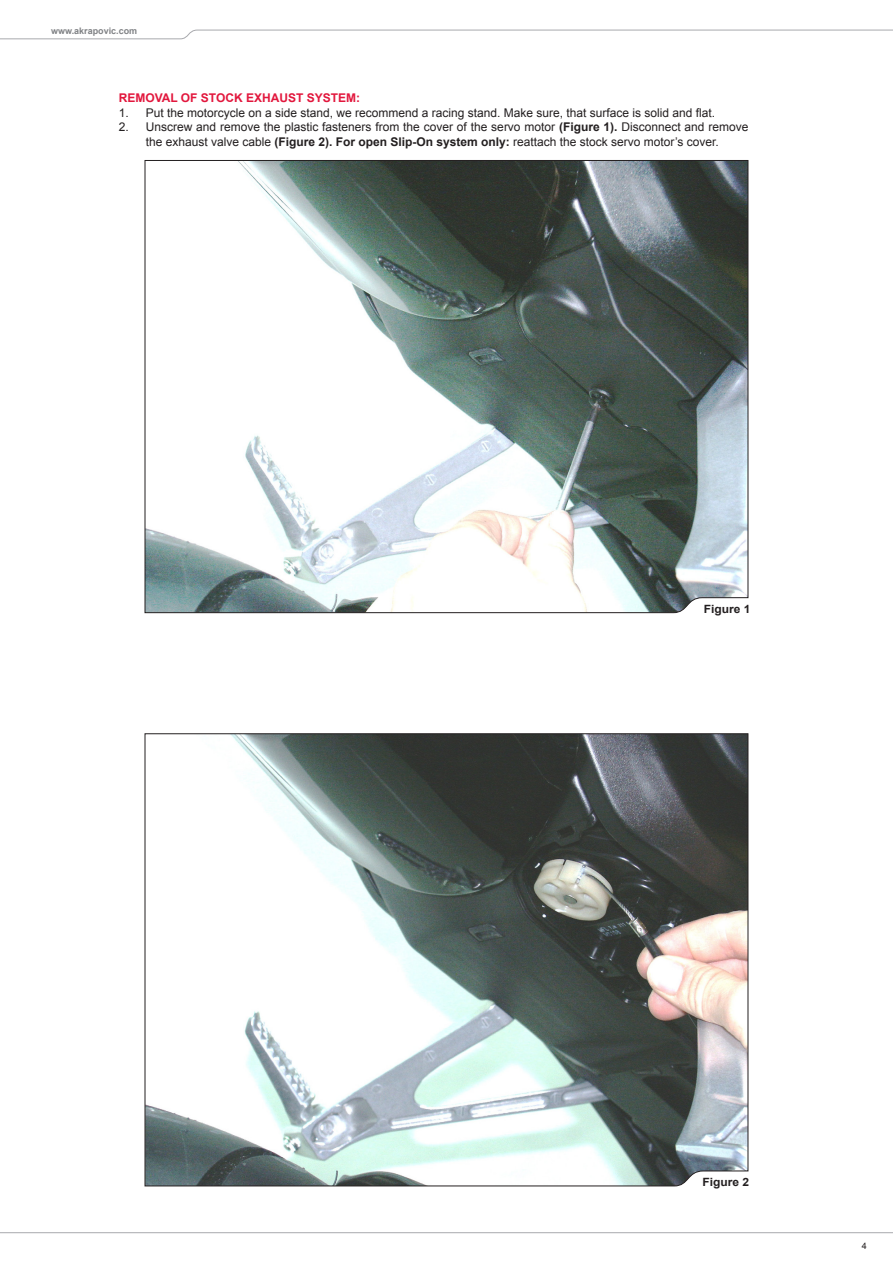
<style>
.page{position:relative;width:893px;height:1263px;background:#fff}
.page>*{position:absolute;margin:0;border:0;box-sizing:border-box;transform-origin:0 0}
.t1{font:12px/14.4px "Arial";color:#231f20;text-align:center}
.t2{font:700 12px "Arial";color:#e2173d}
.body_txt_bold{font:700 11.4px "Arial";color:#231f20;scale:1.05 1}
.t3{font:700 9px "Arial";color:#808285}
.t4{font:9px "Arial";color:#231f20}
.s1{font-weight:700}
</style>
<div class="page">
<svg style="left:0;top:29px;width:893px;height:10px"></svg>
<svg style="left:0;top:1232px;width:893px;height:2px;background:#d3d3d5"></svg>
<svg style="left:144px;top:160px;width:605px;height:453px"></svg>
<svg style="left:144px;top:733px;width:605px;height:454px"></svg>
<p class="t3" style="left:51px;top:25px;width:88px">www.akrapovic.com</p>
<p class="t2" style="left:119px;top:90px;width:243px">REMOVAL OF STOCK EXHAUST SYSTEM:</p>
<p class="t1" style="left:119px;top:105px;width:598px">1. Put the motorcycle on a side stand, we recommend a racing stand. Make sure, that surface is solid and flat.</p>
<p class="t1" style="left:119px;top:120px;width:631px">2. Unscrew and remove the plastic fasteners from the cover of the servo motor <span class="s1">(Figure 1).</span> Disconnect and remove the exhaust valve cable <span class="s1">(Figure 2). For open Slip-On system only:</span> reattach the stock servo motor’s cover.</p>
<p class="body_txt_bold" style="left:704px;top:601px;width:46px">Figure 1</p>
<p class="body_txt_bold" style="left:702px;top:1175px;width:46px">Figure 2</p>
<p class="t4" style="left:862px;top:1240px;width:7px">4</p>
</div>
